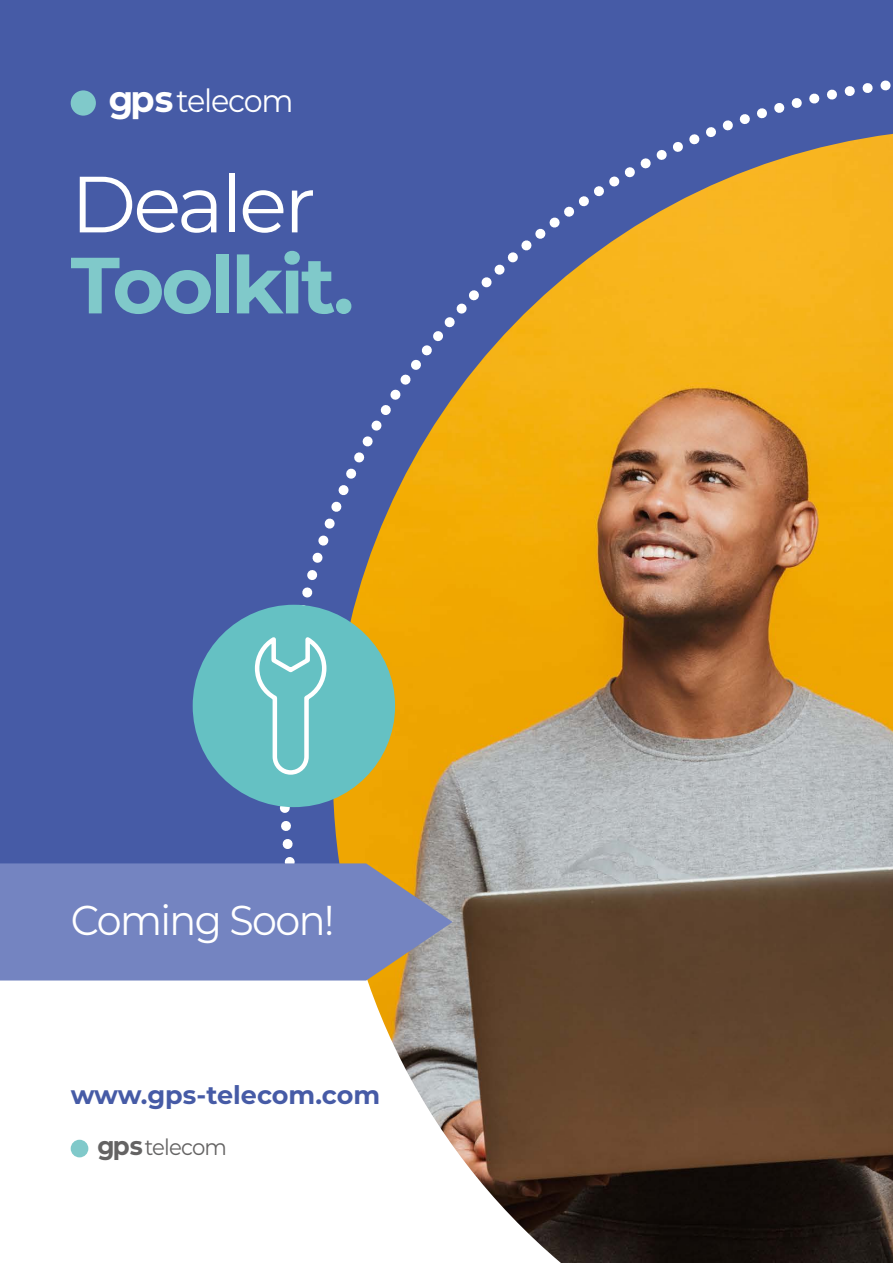
<style>
.page{position:relative;width:893px;height:1263px;background:#fff}
.page>*{position:absolute;margin:0;border:0;box-sizing:border-box;transform-origin:0 0}
.t1{font:700 79.5px "Montserrat";letter-spacing:-.04em;color:#80c9ca}
.t2{font:79.5px "Montserrat";letter-spacing:-.04em;color:#fff}
.t3{font:41.7px "Montserrat";letter-spacing:-.04em;color:#fff;scale:.95 1}
.t4{font:31.8px "Montserrat";letter-spacing:-.04em;color:#fff;scale:.95 1}
.t5{font:700 25.5px "Montserrat";color:#465ba6}
.t6{font:22.35px "Montserrat";letter-spacing:-.04em;color:#646363;scale:.95 1}
.s1{font-weight:700;font-size:36.9px}
.s2{font-weight:700;font-size:25.8px}
</style>
<div class="page">
<div style="left:0;top:0;width:893px;height:922px;background:#465ba6"></div>
<div style="left:71px;top:90px;width:25px;height:26px;background:#80c9ca;border-radius:50%"></div>
<img style="left:333px;top:134px;width:560px;height:1129px">
<svg style="left:0;top:863px;width:453px;height:117px;background:#7a86b9"></svg>
<div style="left:193px;top:605px;width:202px;height:202px;background:#65c1c3;border-radius:50%"></div>
<svg style="left:254px;top:637px;width:73px;height:138px"></svg>
<div style="left:71px;top:1140px;width:17px;height:17px;background:#80c9ca;border-radius:50%"></div>
<p class="t4" style="left:109px;top:79px;width:196px"><span class="s1">gps</span>telecom</p>
<h1 class="t2" style="left:71px;top:150px;width:247px">Dealer</h1>
<h1 class="t1" style="left:71px;top:228px;width:285px">Toolkit.</h1>
<h2 class="t3" style="left:71px;top:891px;width:279px">Coming Soon!</h2>
<p class="t5" style="left:71px;top:1076px;width:311px">www.gps-telecom.com</p>
<p class="t6" style="left:97px;top:1131px;width:138px"><span class="s2">gps</span>telecom</p>
</div>
